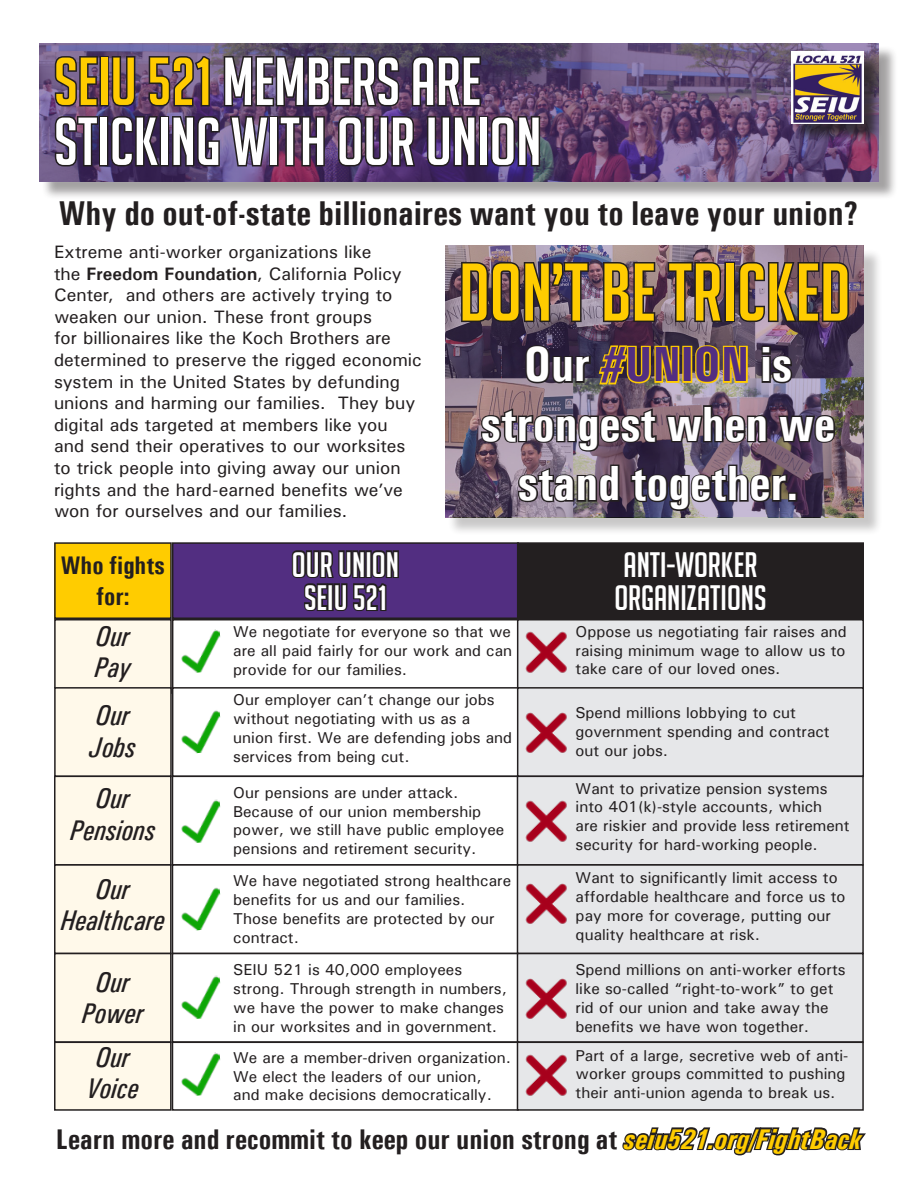
<style>
.page{position:relative;width:918px;height:1188px;background:#fff}
.page>*{position:absolute;margin:0;border:0;box-sizing:border-box;transform-origin:0 0}
.t1{font:79.5px "Big Noodle Titling";color:#fc0}
.t2{font:66px "Big Noodle Titling";color:#fff}
.t3{font:700 49.5px/59.4px "Univers Condensed";color:#fff;text-align:center}
.t4{font:700 34.5px "Univers Condensed";color:#231f20}
.t5{font:34.5px/33px "Big Noodle Titling";color:#fff}
.t6{font:700 28.5px "Univers Condensed";color:#231f20}
.t7{font:italic 500 28.5px "Univers Condensed";color:#231f20}
.t8{font:700 25.5px "Univers Condensed";color:#231f20}
.t9{font:500 18px/21.6px "Univers";color:#231f20}
.t10{font:500 15.75px/18.9px "Univers";color:#231f20}
.s1{color:#fc0}
.s2{font-weight:700}
.s3{color:#522e81}
.s4{font-style:italic;color:#fc0}
</style>
<div class="page">
<div style="left:41px;top:45px;width:857px;height:155px;background:#231f20;opacity:.75"></div>
<svg style="left:39px;top:43px;width:840px;height:138px"></svg>
<svg style="left:53px;top:55px;width:46px;height:53px"></svg>
<div style="left:99px;top:56px;width:10px;height:50px;border:3px solid #231f20"></div>
<svg style="left:110px;top:55px;width:27px;height:53px"></svg>
<svg style="left:147px;top:55px;width:64px;height:53px"></svg>
<svg style="left:222px;top:43px;width:179px;height:65px"></svg>
<svg style="left:410px;top:55px;width:72px;height:53px"></svg>
<svg style="left:53px;top:115px;width:47px;height:53px"></svg>
<div style="left:99px;top:116px;width:9px;height:50px;border:3px solid #231f20"></div>
<svg style="left:109px;top:115px;width:53px;height:53px"></svg>
<div style="left:160px;top:116px;width:9px;height:50px;border:3px solid #231f20"></div>
<svg style="left:171px;top:114px;width:50px;height:54px"></svg>
<svg style="left:228px;top:114px;width:43px;height:63px"></svg>
<div style="left:269px;top:116px;width:10px;height:50px;border:3px solid #231f20"></div>
<svg style="left:278px;top:115px;width:48px;height:53px"></svg>
<svg style="left:337px;top:115px;width:80px;height:53px"></svg>
<svg style="left:425px;top:114px;width:52px;height:54px"></svg>
<div style="left:479px;top:116px;width:9px;height:50px;border:3px solid #231f20"></div>
<svg style="left:489px;top:114px;width:53px;height:54px"></svg>
<div style="left:794px;top:53px;width:89px;height:89px;background:#231f20;opacity:.75"></div>
<img style="left:791px;top:51px;width:73px;height:73px">
<div style="left:55px;top:543px;width:116px;height:75px;background:#fc0"></div>
<div style="left:54px;top:542px;width:118px;height:77px;border:2px solid #231f20"></div>
<div style="left:173px;top:543px;width:345px;height:75px;background:#522e81"></div>
<div style="left:172px;top:542px;width:347px;height:77px;border:2px solid #231f20"></div>
<div style="left:518px;top:543px;width:345px;height:75px;background:#231f20"></div>
<div style="left:517px;top:542px;width:347px;height:77px;border:2px solid #231f20"></div>
<svg style="left:613px;top:542px;width:51px;height:75px"></svg>
<svg style="left:290px;top:542px;width:110px;height:69px"></svg>
<div style="left:55px;top:620px;width:116px;height:73px;background:#fff9ea"></div>
<div style="left:54px;top:619px;width:118px;height:75px;border:2px solid #231f20"></div>
<div style="left:172px;top:619px;width:347px;height:75px;border:2px solid #231f20"></div>
<div style="left:518px;top:620px;width:345px;height:73px;background:#e6e7e9"></div>
<div style="left:517px;top:619px;width:347px;height:75px;border:2px solid #231f20"></div>
<div style="left:55px;top:688px;width:116px;height:88px;background:#fff9ea"></div>
<div style="left:54px;top:687px;width:118px;height:90px;border:2px solid #231f20"></div>
<div style="left:173px;top:688px;width:345px;height:88px;background:#fff"></div>
<div style="left:172px;top:687px;width:347px;height:90px;border:2px solid #231f20"></div>
<div style="left:518px;top:688px;width:345px;height:88px;background:#e6e7e9"></div>
<div style="left:517px;top:687px;width:347px;height:90px;border:2px solid #231f20"></div>
<div style="left:55px;top:776px;width:116px;height:89px;background:#fff9ea"></div>
<div style="left:54px;top:776px;width:118px;height:90px;border:2px solid #231f20"></div>
<div style="left:172px;top:776px;width:347px;height:90px;border:2px solid #231f20"></div>
<div style="left:517px;top:776px;width:346px;height:89px;background:#e6e7e9"></div>
<div style="left:517px;top:776px;width:347px;height:90px;border:2px solid #231f20"></div>
<div style="left:55px;top:865px;width:116px;height:88px;background:#fff9ea"></div>
<div style="left:54px;top:864px;width:118px;height:90px;border:2px solid #231f20"></div>
<div style="left:172px;top:864px;width:347px;height:90px;border:2px solid #231f20"></div>
<div style="left:517px;top:865px;width:346px;height:88px;background:#e6e7e9"></div>
<div style="left:517px;top:864px;width:347px;height:90px;border:2px solid #231f20"></div>
<div style="left:55px;top:954px;width:116px;height:88px;background:#fff9ea"></div>
<div style="left:54px;top:953px;width:118px;height:90px;border:2px solid #231f20"></div>
<div style="left:172px;top:953px;width:347px;height:90px;border:2px solid #231f20"></div>
<div style="left:517px;top:954px;width:346px;height:88px;background:#e6e7e9"></div>
<div style="left:517px;top:953px;width:347px;height:90px;border:2px solid #231f20"></div>
<div style="left:55px;top:1042px;width:116px;height:68px;background:#fff9ea"></div>
<div style="left:54px;top:1042px;width:118px;height:69px;border:2px solid #231f20"></div>
<div style="left:172px;top:1042px;width:347px;height:69px;border:2px solid #231f20"></div>
<div style="left:517px;top:1042px;width:346px;height:68px;background:#e6e7e9"></div>
<div style="left:517px;top:1042px;width:347px;height:69px;border:2px solid #231f20"></div>
<div style="left:448px;top:248px;width:435px;height:288px;background:#231f20;opacity:.75"></div>
<img style="left:445px;top:246px;width:419px;height:271px">
<svg style="left:622px;top:1127px;width:42px;height:24px"></svg>
<svg style="left:664px;top:505px;width:219px;height:651px"></svg>
<svg style="left:822px;top:1125px;width:47px;height:28px"></svg>
<img style="left:525px;top:631px;width:42px;height:42px">
<img style="left:181px;top:629px;width:40px;height:44px">
<img style="left:181px;top:710px;width:40px;height:44px">
<img style="left:181px;top:799px;width:40px;height:44px">
<img style="left:181px;top:887px;width:40px;height:44px">
<img style="left:181px;top:975px;width:40px;height:44px">
<img style="left:181px;top:1052px;width:40px;height:44px">
<img style="left:525px;top:712px;width:42px;height:41px">
<img style="left:525px;top:800px;width:42px;height:42px">
<img style="left:525px;top:883px;width:42px;height:41px">
<img style="left:525px;top:978px;width:42px;height:41px">
<img style="left:525px;top:1054px;width:42px;height:42px">
<svg style="left:460px;top:260px;width:130px;height:64px"></svg>
<svg style="left:601px;top:261px;width:56px;height:63px"></svg>
<svg style="left:666px;top:261px;width:58px;height:63px"></svg>
<div style="left:724px;top:262px;width:11px;height:60px;border:3px solid #231f20"></div>
<img style="left:737px;top:261px;width:113px;height:63px">
<img style="left:479px;top:343px;width:357px;height:170px">
<div style="left:788px;top:492px;width:9px;height:10px;border:3px solid #231f20"></div>
<p class="t2" style="left:54px;top:46px;width:429px"><span class="s1">SEIU 521</span> MEMBERS ARE</p>
<p class="t2" style="left:54px;top:106px;width:489px">STICKING WITH OUR UNION</p>
<p class="t4" style="left:59px;top:193px;width:801px">Why do out-of-state billionaires want you to leave your union?</p>
<p class="t9" style="left:54px;top:241px;width:369px">Extreme anti-worker organizations like<br>the <span class="s2">Freedom Foundation</span>, California Policy Center, and others are actively trying to weaken our union. These front groups<br>for billionaires like the Koch Brothers are determined to preserve the rigged economic system in the United States by defunding unions and harming our families. They buy digital ads targeted at members like you and send their operatives to our worksites to trick people into giving away our union rights and the hard-earned benefits we’ve won for ourselves and our families.</p>
<p class="t8" style="left:61px;top:550px;width:105px">Who fights</p>
<p class="t8" style="left:96px;top:581px;width:35px">for:</p>
<p class="t5" style="left:292px;top:548px;width:109px">OUR UNION</p>
<p class="t5" style="left:304px;top:581px;width:84px">SEIU 521</p>
<p class="t1" style="left:459px;top:250px;width:393px">DON’T BE TRICKED</p>
<p class="t3" style="left:481px;top:334px;width:356px">Our <span class="s3">#UNION</span> is strongest when we stand together.</p>
<p class="t5" style="left:614px;top:548px;width:154px">ANTI-WORKER<br>ORGANIZATIONS</p>
<p class="t10" style="left:576px;top:621px;width:273px;text-align:justify">Oppose us negotiating fair raises and raising minimum wage to allow us to take care of our loved ones.</p>
<p class="t7" style="left:96px;top:619px;width:36px">Our</p>
<p class="t7" style="left:95px;top:651px;width:38px">Pay</p>
<p class="t7" style="left:96px;top:699px;width:36px">Our</p>
<p class="t7" style="left:90px;top:730px;width:47px">Jobs</p>
<p class="t7" style="left:96px;top:782px;width:36px">Our</p>
<p class="t7" style="left:70px;top:813px;width:87px">Pensions</p>
<p class="t7" style="left:96px;top:872px;width:36px">Our</p>
<p class="t7" style="left:61px;top:904px;width:105px">Healthcare</p>
<p class="t10" style="left:233px;top:622px;width:280px;text-align:justify">We negotiate for everyone so that we are all paid fairly for our work and can provide for our families.</p>
<p class="t10" style="left:233px;top:690px;width:280px">Our employer can’t change our jobs without negotiating with us as a union first. We are defending jobs and services from being cut.</p>
<p class="t10" style="left:575px;top:703px;width:256px">Spend millions lobbying to cut government spending and contract out our jobs.</p>
<p class="t10" style="left:233px;top:782px;width:273px">Our pensions are under attack.<br>Because of our union membership power, we still have public employee pensions and retirement security.</p>
<p class="t10" style="left:576px;top:778px;width:276px">Want to privatize pension systems into 401(k)-style accounts, which<br>are riskier and provide less retirement security for hard-working people.</p>
<p class="t10" style="left:233px;top:871px;width:279px">We have negotiated strong healthcare benefits for us and our families.<br>Those benefits are protected by our contract.</p>
<p class="t10" style="left:576px;top:868px;width:271px">Want to significantly limit access to affordable healthcare and force us to pay more for coverage, putting our quality healthcare at risk.</p>
<p class="t10" style="left:233px;top:960px;width:275px">SEIU 521 is 40,000 employees strong. Through strength in numbers, we have the power to make changes in our worksites and in government.</p>
<p class="t10" style="left:575px;top:960px;width:272px">Spend millions on anti-worker efforts like so-called “right-to-work” to get rid of our union and take away the benefits we have won together.</p>
<p class="t10" style="left:233px;top:1047px;width:279px">We are a member-driven organization.<br>We elect the leaders of our union, and make decisions democratically.</p>
<p class="t10" style="left:576px;top:1045px;width:274px">Part of a large, secretive web of anti&shy;worker groups committed to pushing their anti-union agenda to break us.</p>
<p class="t6" style="left:56px;top:1122px;width:807px">Learn more and recommit to keep our union strong at <span class="s4">seiu521.org/FightBack</span></p>
<p class="t7" style="left:96px;top:965px;width:36px">Our</p>
<p class="t7" style="left:82px;top:997px;width:64px">Power</p>
<p class="t7" style="left:96px;top:1040px;width:36px">Our</p>
<p class="t7" style="left:87px;top:1072px;width:54px">Voice</p>
</div>
